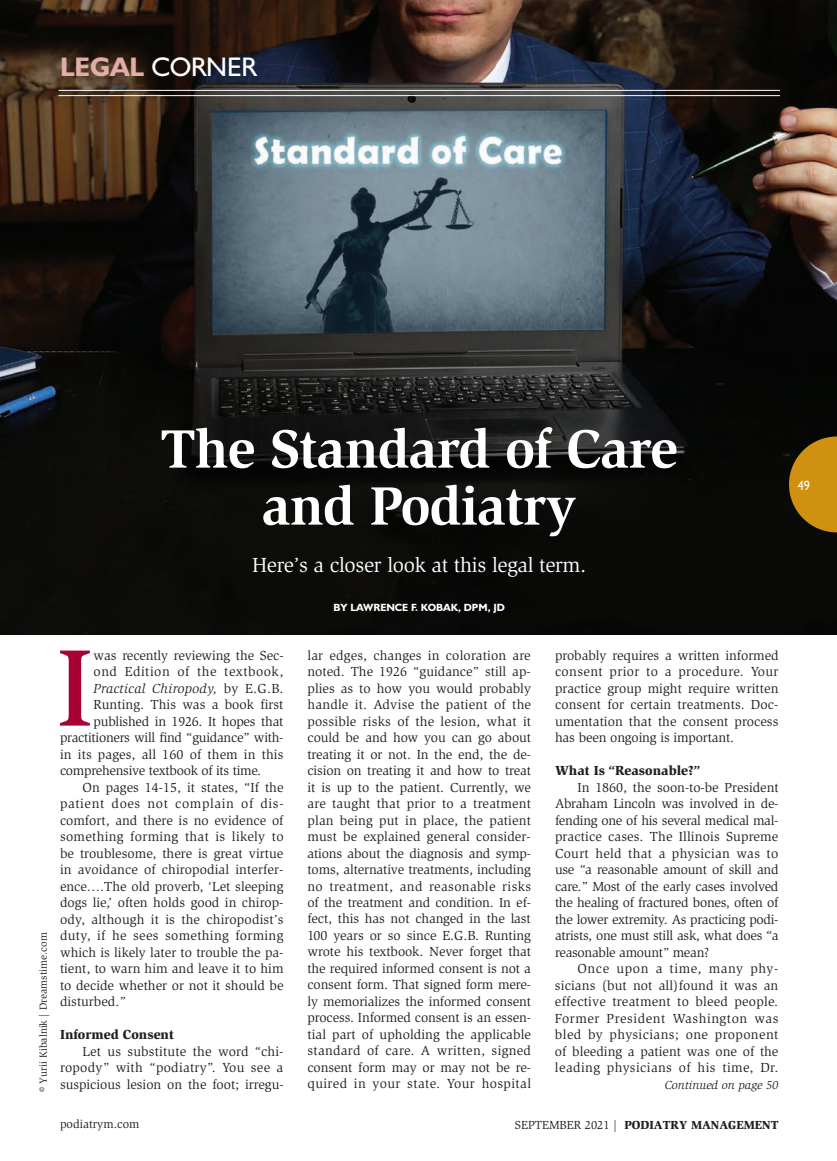
<style>
.page{position:relative;width:837px;height:1161px;background:#fff}
.page>*{position:absolute;margin:0;border:0;box-sizing:border-box;transform-origin:0 0}
.t1{font:500 112.05px "Slimbach";color:#a80235}
.t2{font:700 55.5px/57px "Slimbach";letter-spacing:-.015em;color:#fff;text-align:center}
.t3{font:27px "Humanist 521 BT";letter-spacing:-.01em;color:#fff}
.t4{font:21px "Slimbach";letter-spacing:-.015em;color:#fff}
.t5{font:13.5px/16.5px "Slimbach";color:#231f20;text-align:justify}
.t6{font:13.5px "Slimbach";letter-spacing:-.02em;color:#231f20}
.t7{font:900 13.5px "Slimbach";color:#231f20}
.t8{font:13.5px "Slimbach";letter-spacing:.025em;color:#231f20}
.t9{font:13.5px "Slimbach";letter-spacing:.02em;color:#231f20}
.t10{font:13.5px "Slimbach";letter-spacing:.045em;color:#231f20}
.t11{font:italic 13.5px "Slimbach";letter-spacing:.025em;color:#231f20}
.t12{font:13.5px "Slimbach";letter-spacing:.04em;color:#231f20}
.t13{font:13.5px "Humanist 521 BT";color:#fff;scale:.9 1}
.t14{font:900 12px "Slimbach";color:#231f20}
.t15{font:italic 12px "Slimbach";color:#231f20}
.t16{font:12px "Slimbach";color:#231f20}
.t17{font:10.5px "Slimbach";color:#231f20}
.t18{font:700 10.5px "Humanist 521 BT";color:#fff}
.s1{font-weight:700;color:#e1ada9}
.s2{font-style:normal}
.s3{font-weight:400}
</style>
<div class="page">
<img style="left:0;top:0;width:837px;height:634px">
<svg style="left:789px;top:436px;width:48px;height:96px;background:#a4730d"></svg>
<hr style="left:58px;top:90px;width:722px;height:1px;background:#fff">
<hr style="left:58px;top:95px;width:722px;height:1px;background:#fff">
<h3 class="t3" style="left:60px;top:50px;width:198px"><span class="s1">LEGAL</span> CORNER</h3>
<h2 class="t2" style="left:161px;top:420px;width:519px">The Standard of Care and Podiatry</h2>
<h3 class="t4" style="left:252px;top:553px;width:336px">Here’s a closer look at this legal term.</h3>
<p class="t18" style="left:334px;top:601px;width:173px">BY LAWRENCE F. KOBAK, DPM, JD</p>
<p class="t17" style="left:37px;top:1092px;width:161px;rotate:-90deg">© Yurii Kibalnik | Dreamstime.com</p>
<h1 class="t1" style="left:56px;top:621px;width:39px">I</h1>
<p class="t5" style="left:94px;top:647px;width:191px">was recently reviewing the Sec-</p>
<p class="t12" style="left:94px;top:664px;width:191px">ond Edition of the textbook,</p>
<p class="t11" style="left:94px;top:680px;width:191px">Practical Chiropody, <span class="s2">by E.G.B.</span></p>
<p class="t5" style="left:94px;top:696px;width:191px">Runting. This was a book first</p>
<p class="t6" style="left:94px;top:713px;width:191px">published in 1926. It hopes that</p>
<p class="t6" style="left:60px;top:730px;width:225px">practitioners will find “guidance” with-</p>
<p class="t5" style="left:60px;top:746px;width:225px">in its pages, all 160 of them in this</p>
<p class="t6" style="left:60px;top:763px;width:203px">comprehensive textbook of its time.</p>
<p class="t5" style="left:83px;top:779px;width:202px">On pages 14-15, it states, “If the</p>
<p class="t10" style="left:60px;top:796px;width:225px">patient does not complain of dis-</p>
<p class="t5" style="left:60px;top:812px;width:225px">comfort, and there is no evidence of</p>
<p class="t8" style="left:60px;top:829px;width:225px">something forming that is likely to</p>
<p class="t5" style="left:60px;top:845px;width:225px">be troublesome, there is great virtue</p>
<p class="t5" style="left:60px;top:861px;width:225px">in avoidance of chiropodial interfer-</p>
<p class="t5" style="left:60px;top:878px;width:225px">ence….The old proverb, ‘Let sleeping</p>
<p class="t5" style="left:60px;top:894px;width:225px">dogs lie,’ often holds good in chirop-</p>
<p class="t5" style="left:60px;top:911px;width:225px">ody, although it is the chiropodist’s</p>
<p class="t9" style="left:60px;top:928px;width:225px">duty, if he sees something forming</p>
<p class="t5" style="left:60px;top:944px;width:225px">which is likely later to trouble the pa-</p>
<p class="t5" style="left:60px;top:960px;width:225px">tient, to warn him and leave it to him</p>
<p class="t5" style="left:60px;top:977px;width:225px">to decide whether or not it should be</p>
<p class="t5" style="left:60px;top:993px;width:67px">disturbed.”</p>
<p class="t7" style="left:60px;top:1026px;width:115px">Informed Consent</p>
<p class="t5" style="left:60px;top:1043px;width:225px;text-indent:23px">Let us substitute the word “chi&shy;ropody” with “podiatry”. You see a suspicious lesion on the foot; irregu-</p>
<p class="t5" style="left:308px;top:647px;width:225px">lar edges, changes in coloration are noted. The 1926 “guidance” still ap&shy;plies as to how you would probably handle it. Advise the patient of the possible risks of the lesion, what it could be and how you can go about treating it or not. In the end, the de&shy;cision on treating it and how to treat it is up to the patient. Currently, we are taught that prior to a treatment plan being put in place, the patient must be explained general consider&shy;ations about the diagnosis and symp&shy;toms, alternative treatments, including no treatment, and reasonable risks of the treatment and condition. In ef&shy;fect, this has not changed in the last 100 years or so since E.G.B. Runting wrote his textbook. Never forget that the required informed consent is not a consent form. That signed form mere&shy;ly memorializes the informed consent process. Informed consent is an essen&shy;tial part of upholding the applicable standard of care. A written, signed consent form may or may not be re&shy;quired in your state. Your hospital</p>
<p class="t5" style="left:555px;top:647px;width:225px">probably requires a written informed consent prior to a procedure. Your practice group might require written consent for certain treatments. Doc&shy;umentation that the consent process has been ongoing is important.</p>
<p class="t7" style="left:555px;top:762px;width:146px">What Is “Reasonable?”</p>
<p class="t5" style="left:555px;top:779px;width:225px;text-indent:23px">In 1860, the soon-to-be President Abraham Lincoln was involved in de&shy;fending one of his several medical mal&shy;practice cases. The Illinois Supreme Court held that a physician was to use “a reasonable amount of skill and care.” Most of the early cases involved the healing of fractured bones, often of the lower extremity. As practicing podi&shy;atrists, one must still ask, what does “a reasonable amount” mean?</p>
<p class="t5" style="left:555px;top:960px;width:225px;text-indent:23px">Once upon a time, many phy&shy;sicians (but not all)found it was an effective treatment to bleed people.<br>Former President Washington was bled by physicians; one proponent of bleeding a patient was one of the leading physicians of his time, Dr.</p>
<p class="t15" style="left:665px;top:1078px;width:115px">Continued on page 50</p>
<p class="t16" style="left:60px;top:1117px;width:81px">podiatrym.com</p>
<p class="t14" style="left:515px;top:1117px;width:265px"><span class="s3">SEPTEMBER 2021 |</span> PODIATRY MANAGEMENT</p>
<p class="t13" style="left:798px;top:477px;width:15px">49</p>
</div>
